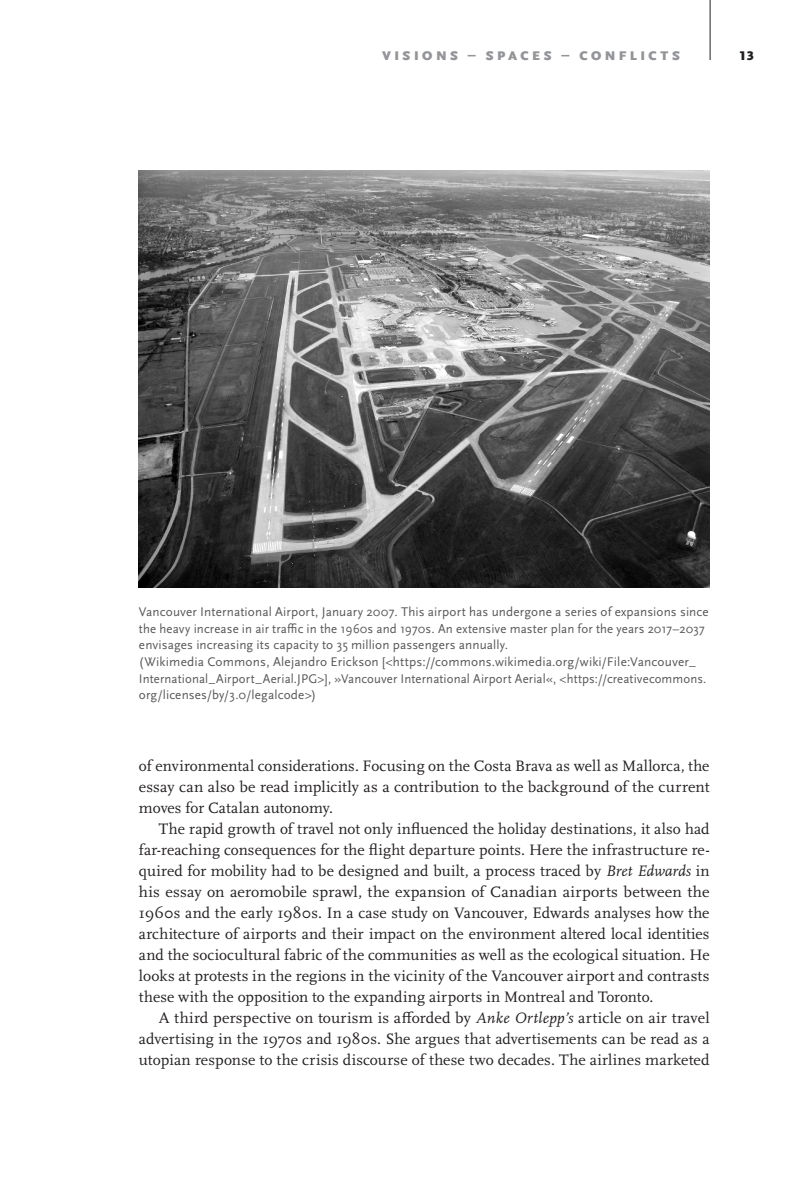
<style>
.page{position:relative;width:799px;height:1181px;background:#fff}
.page>*{position:absolute;margin:0;border:0;box-sizing:border-box;transform-origin:0 0}
._6_2__Fließtext_mit{font:15.75px/21px "Scala Pro";letter-spacing:.01em;color:#231f20;text-align:justify}
._10__Fußnotentext{font:15.75px/21px "Scala Pro";color:#231f20;text-align:justify}
._7__Bildunterschrift{font:13.12px/16.6px "Scala Sans Pro";letter-spacing:.01em;color:#57585a}
._8_2__Kopfzeile_rech{font:900 13.12px "Scala Sans Pro";letter-spacing:.265em;color:#939598}
.t1{font:900 13.12px "Scala Sans Pro";color:#231f20}
.s1{font-style:italic}
</style>
<div class="page">
<hr style="left:709px;top:0;width:1px;height:60px;background:#231f20">
<img style="left:139px;top:171px;width:570px;height:416px">
<p class="_8_2__Kopfzeile_rech" style="left:382px;top:48px;width:299px">VISIONS – SPACES – CONFLICTS</p>
<p class="t1" style="left:739px;top:48px;width:16px">13</p>
<p class="_7__Bildunterschrift" style="left:139px;top:603px;width:571px">Vancouver International Airport, January 2007. This airport has undergone a series of expansions since the heavy increase in air traffic in the 1960s and 1970s. An extensive master plan for the years 2017–2037 envisages increasing its capacity to 35 million passengers annually.</p>
<p class="_7__Bildunterschrift" style="left:139px;top:653px;width:569px">(Wikimedia Commons, Alejandro Erickson [&lt;https://commons.wikimedia.org/wiki/File:Vancouver_<br>International_Airport_Aerial.JPG&gt;], »Vancouver International Airport Aerial«, &lt;https://creativecommons. org/licenses/by/3.0/legalcode&gt;)</p>
<p class="_10__Fußnotentext" style="left:139px;top:755px;width:572px">of environmental considerations. Focusing on the Costa Brava as well as Mallorca, the essay can also be read implicitly as a contribution to the background of the current moves for Catalan autonomy.</p>
<p class="_6_2__Fließtext_mit" style="left:139px;top:818px;width:572px;text-indent:20px">The rapid growth of travel not only influenced the holiday destinations, it also had far-reaching consequences for the flight departure points. Here the infrastructure re&shy;quired for mobility had to be designed and built, a process traced by <span class="s1">Bret Edwards</span> in his essay on aeromobile sprawl, the expansion of Canadian airports between the 1960s and the early 1980s. In a case study on Vancouver, Edwards analyses how the architecture of airports and their impact on the environment altered local identities and the sociocultural fabric of the communities as well as the ecological situation. He looks at protests in the regions in the vicinity of the Vancouver airport and contrasts these with the opposition to the expanding airports in Montreal and Toronto.</p>
<p class="_6_2__Fließtext_mit" style="left:139px;top:1007px;width:572px;text-indent:20px">A third perspective on tourism is afforded by <span class="s1">Anke Ortlepp’s</span> article on air travel advertising in the 1970s and 1980s. She argues that advertisements can be read as a utopian response to the crisis discourse of these two decades. The airlines marketed</p>
</div>
